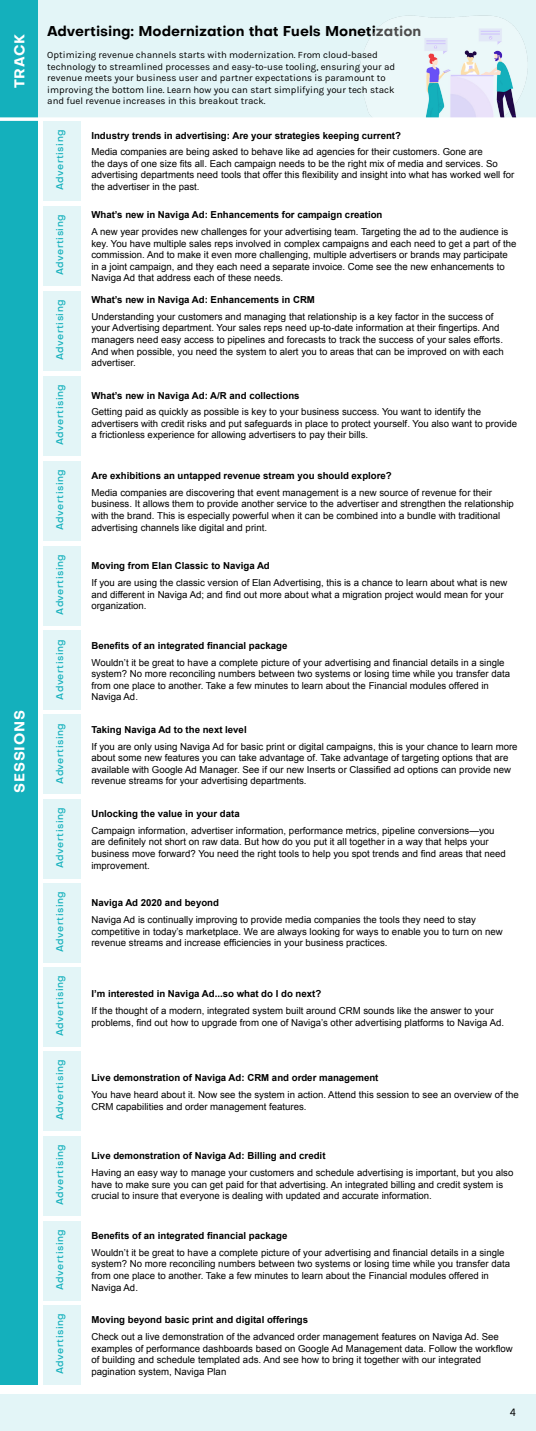
<style>
.page{position:relative;width:536px;height:1431px;background:#fff}
.page>*{position:absolute;margin:0;border:0;box-sizing:border-box;transform-origin:0 0}
.t1{font:700 14px "Objectivity";color:#000}
.t2{font:700 14px "Objectivity";letter-spacing:.05em;color:#fff}
.t3{font:10.5px "Objectivity";color:#000}
.t4{font:9.62px/11.5px "Arial";color:#000}
.t5{font:700 9.62px "Arial";color:#000}
.t6{font:9.62px/11.5px "Karla";color:#000}
.t7{font:500 9.62px "Objectivity";letter-spacing:.05em;color:#14b0bc}
</style>
<div class="page">
<div style="left:0;top:0;width:536px;height:119px;background:#e3f5f7"></div>
<div style="left:0;top:0;width:37px;height:1384px;background:#14b0bc"></div>
<img style="left:359px;top:15px;width:169px;height:102px">
<hr style="left:0;top:117px;width:536px;height:4px;background:#fff">
<div style="left:43px;top:121px;width:37px;height:80px;background:#e3f5f7"></div>
<div style="left:43px;top:206px;width:37px;height:80px;background:#e3f5f7"></div>
<div style="left:43px;top:291px;width:37px;height:79px;background:#e3f5f7"></div>
<div style="left:43px;top:375px;width:37px;height:80px;background:#e3f5f7"></div>
<div style="left:43px;top:460px;width:37px;height:80px;background:#e3f5f7"></div>
<div style="left:43px;top:545px;width:37px;height:80px;background:#e3f5f7"></div>
<div style="left:43px;top:630px;width:37px;height:80px;background:#e3f5f7"></div>
<div style="left:43px;top:714px;width:37px;height:80px;background:#e3f5f7"></div>
<div style="left:43px;top:798px;width:37px;height:80px;background:#e3f5f7"></div>
<div style="left:43px;top:882px;width:37px;height:80px;background:#e3f5f7"></div>
<div style="left:43px;top:966px;width:37px;height:80px;background:#e3f5f7"></div>
<div style="left:43px;top:1050px;width:37px;height:80px;background:#e3f5f7"></div>
<div style="left:43px;top:1135px;width:37px;height:80px;background:#e3f5f7"></div>
<div style="left:43px;top:1220px;width:37px;height:80px;background:#e3f5f7"></div>
<div style="left:43px;top:1304px;width:37px;height:80px;background:#e3f5f7"></div>
<div style="left:0;top:1393px;width:536px;height:37px;background:#e3f5f7"></div>
<h1 class="t2" style="left:9px;top:88px;width:56px;rotate:-90deg">TRACK</h1>
<h1 class="t2" style="left:9px;top:792px;width:84px;rotate:-90deg">SESSIONS</h1>
<h1 class="t1" style="left:47px;top:21px;width:375px">Advertising: Modernization that Fuels Monetization</h1>
<p class="t6" style="left:47px;top:49px;width:349px">Optimizing revenue channels starts with modernization. From cloud-based technology to streamlined processes and easy-to-use tooling, ensuring your ad revenue meets your business user and partner expectations is paramount to improving the bottom line. Learn how you can start simplifying your tech stack and fuel revenue increases in this breakout track.</p>
<p class="t7" style="left:53px;top:190px;width:62px;rotate:-90deg">Advertising</p>
<p class="t7" style="left:53px;top:275px;width:62px;rotate:-90deg">Advertising</p>
<p class="t7" style="left:53px;top:360px;width:62px;rotate:-90deg">Advertising</p>
<p class="t7" style="left:53px;top:445px;width:62px;rotate:-90deg">Advertising</p>
<p class="t7" style="left:53px;top:529px;width:62px;rotate:-90deg">Advertising</p>
<p class="t7" style="left:53px;top:614px;width:62px;rotate:-90deg">Advertising</p>
<p class="t7" style="left:53px;top:699px;width:62px;rotate:-90deg">Advertising</p>
<p class="t7" style="left:53px;top:783px;width:62px;rotate:-90deg">Advertising</p>
<p class="t7" style="left:53px;top:867px;width:62px;rotate:-90deg">Advertising</p>
<p class="t7" style="left:53px;top:951px;width:62px;rotate:-90deg">Advertising</p>
<p class="t7" style="left:53px;top:1035px;width:62px;rotate:-90deg">Advertising</p>
<p class="t7" style="left:53px;top:1119px;width:62px;rotate:-90deg">Advertising</p>
<p class="t7" style="left:53px;top:1204px;width:62px;rotate:-90deg">Advertising</p>
<p class="t7" style="left:53px;top:1289px;width:62px;rotate:-90deg">Advertising</p>
<p class="t7" style="left:53px;top:1373px;width:62px;rotate:-90deg">Advertising</p>
<p class="t5" style="left:91px;top:129px;width:311px">Industry trends in advertising: Are your strategies keeping current?</p>
<p class="t4" style="left:91px;top:146px;width:424px">Media companies are being asked to behave like ad agencies for their customers. Gone are<br>the days of one size fits all. Each campaign needs to be the right mix of media and services. So advertising departments need tools that offer this flexibility and insight into what has worked well for</p>
<p class="t4" style="left:91px;top:181px;width:110px">the advertiser in the past.</p>
<p class="t5" style="left:91px;top:208px;width:292px">What’s new in Naviga Ad: Enhancements for campaign creation</p>
<p class="t4" style="left:91px;top:226px;width:426px">A new year provides new challenges for your advertising team. Targeting the ad to the audience is key. You have multiple sales reps involved in complex campaigns and each need to get a part of the commission. And to make it even more challenging, multiple advertisers or brands may participate in a joint campaign, and they each need a separate invoice. Come see the new enhancements to Naviga Ad that address each of these needs.</p>
<p class="t5" style="left:91px;top:293px;width:225px">What’s new in Naviga Ad: Enhancements in CRM</p>
<p class="t4" style="left:91px;top:311px;width:413px">Understanding your customers and managing that relationship is a key factor in the success of your Advertising department. Your sales reps need up-to-date information at their fingertips. And managers need easy access to pipelines and forecasts to track the success of your sales efforts.<br>And when possible, you need the system to alert you to areas that can be improved on with each advertiser.</p>
<p class="t5" style="left:91px;top:389px;width:210px">What’s new in Naviga Ad: A/R and collections</p>
<p class="t4" style="left:91px;top:406px;width:427px">Getting paid as quickly as possible is key to your business success. You want to identify the advertisers with credit risks and put safeguards in place to protect yourself. You also want to provide a frictionless experience for allowing advertisers to pay their bills.</p>
<p class="t5" style="left:91px;top:469px;width:302px">Are exhibitions an untapped revenue stream you should explore?</p>
<p class="t4" style="left:91px;top:487px;width:424px">Media companies are discovering that event management is a new source of revenue for their business. It allows them to provide another service to the advertiser and strengthen the relationship with the brand. This is especially powerful when it can be combined into a bundle with traditional</p>
<p class="t4" style="left:91px;top:521px;width:177px">advertising channels like digital and print.</p>
<p class="t5" style="left:91px;top:559px;width:180px">Moving from Elan Classic to Naviga Ad</p>
<p class="t4" style="left:91px;top:577px;width:417px">If you are using the classic version of Elan Advertising, this is a chance to learn about what is new and different in Naviga Ad; and find out more about what a migration project would mean for your organization.</p>
<p class="t5" style="left:91px;top:639px;width:197px">Benefits of an integrated financial package</p>
<p class="t4" style="left:91px;top:656px;width:420px">Wouldn’t it be great to have a complete picture of your advertising and financial details in a single system? No more reconciling numbers between two systems or losing time while you transfer data from one place to another. Take a few minutes to learn about the Financial modules offered in</p>
<p class="t4" style="left:91px;top:691px;width:48px">Naviga Ad.</p>
<p class="t5" style="left:91px;top:723px;width:157px">Taking Naviga Ad to the next level</p>
<p class="t4" style="left:91px;top:740px;width:427px">If you are only using Naviga Ad for basic print or digital campaigns, this is your chance to learn more about some new features you can take advantage of. Take advantage of targeting options that are available with Google Ad Manager. See if our new Inserts or Classified ad options can provide new</p>
<p class="t4" style="left:91px;top:775px;width:217px">revenue streams for your advertising departments.</p>
<p class="t5" style="left:91px;top:807px;width:150px">Unlocking the value in your data</p>
<p class="t4" style="left:91px;top:824px;width:416px">Campaign information, advertiser information, performance metrics, pipeline conversions—you are definitely not short on raw data. But how do you put it all together in a way that helps your business move forward? You need the right tools to help you spot trends and find areas that need</p>
<p class="t4" style="left:91px;top:859px;width:60px">improvement.</p>
<p class="t5" style="left:91px;top:896px;width:129px">Naviga Ad 2020 and beyond</p>
<p class="t4" style="left:91px;top:914px;width:413px">Naviga Ad is continually improving to provide media companies the tools they need to stay competitive in today’s marketplace. We are always looking for ways to enable you to turn on new revenue streams and increase efficiencies in your business practices.</p>
<p class="t5" style="left:91px;top:987px;width:231px">I’m interested in Naviga Ad...so what do I do next?</p>
<p class="t4" style="left:91px;top:1005px;width:414px">If the thought of a modern, integrated system built around CRM sounds like the answer to your problems, find out how to upgrade from one of Naviga’s other advertising platforms to Naviga Ad.</p>
<p class="t5" style="left:91px;top:1071px;width:288px">Live demonstration of Naviga Ad: CRM and order management</p>
<p class="t4" style="left:91px;top:1089px;width:429px">You have heard about it. Now see the system in action. Attend this session to see an overview of the<br>CRM capabilities and order management features.</p>
<p class="t5" style="left:91px;top:1149px;width:235px">Live demonstration of Naviga Ad: Billing and credit</p>
<p class="t4" style="left:91px;top:1166px;width:423px">Having an easy way to manage your customers and schedule advertising is important, but you also have to make sure you can get paid for that advertising. An integrated billing and credit system is crucial to insure that everyone is dealing with updated and accurate information.</p>
<p class="t5" style="left:91px;top:1229px;width:197px">Benefits of an integrated financial package</p>
<p class="t4" style="left:91px;top:1246px;width:420px">Wouldn’t it be great to have a complete picture of your advertising and financial details in a single system? No more reconciling numbers between two systems or losing time while you transfer data from one place to another. Take a few minutes to learn about the Financial modules offered in</p>
<p class="t4" style="left:91px;top:1281px;width:48px">Naviga Ad.</p>
<p class="t5" style="left:91px;top:1313px;width:218px">Moving beyond basic print and digital offerings</p>
<p class="t4" style="left:91px;top:1330px;width:423px">Check out a live demonstration of the advanced order management features on Naviga Ad. See examples of performance dashboards based on Google Ad Management data. Follow the workflow of building and schedule templated ads. And see how to bring it together with our integrated</p>
<p class="t4" style="left:91px;top:1365px;width:136px">pagination system, Naviga Plan</p>
<p class="t3" style="left:509px;top:1404px;width:8px">4</p>
</div>
